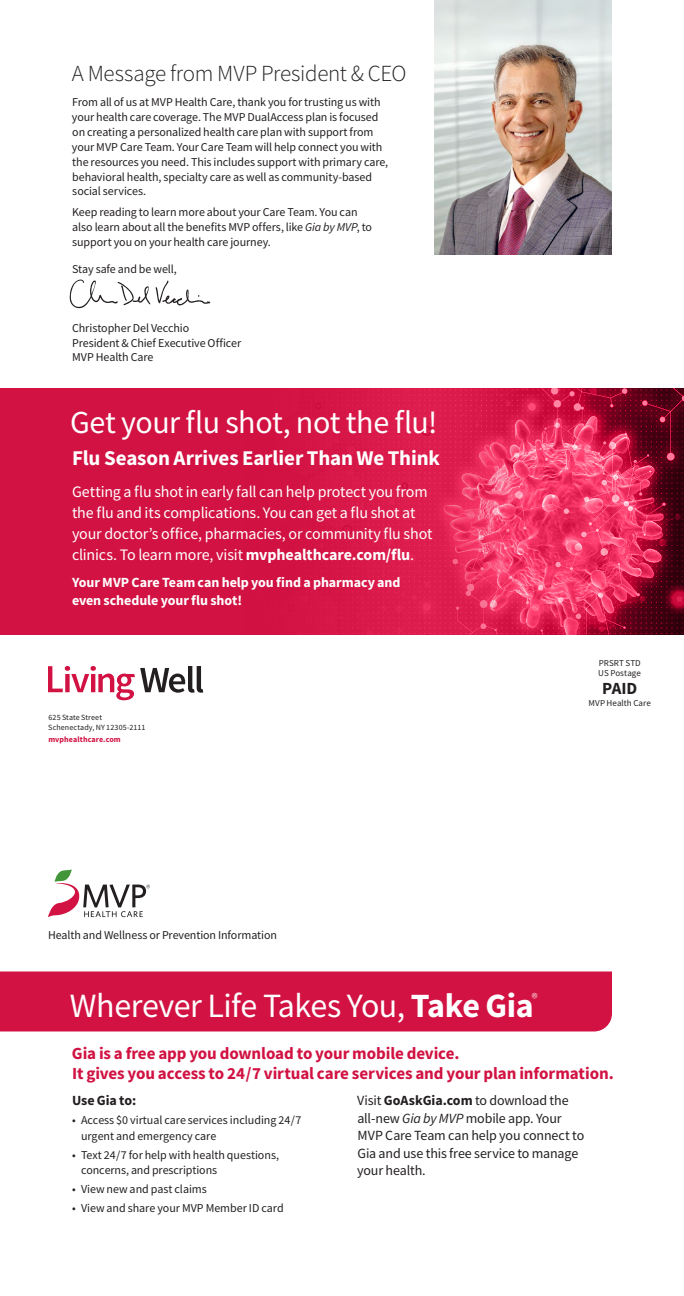
<style>
.page{position:relative;width:684px;height:1296px;background:#fff}
.page>*{position:absolute;margin:0;border:0;box-sizing:border-box;transform-origin:0 0}
.Article_Headline{font:34px "Source Sans Pro";letter-spacing:-.015em;color:#fff}
.Article_Headline-2{font:32px "Source Sans Pro";letter-spacing:-.015em;color:#fff}
.Body{font:300 23px "Source Sans Pro";letter-spacing:-.015em;color:#231f20}
.t1{font:700 21px "Source Sans Pro";letter-spacing:-.005em;color:#fff}
.Article_Subhead{font:700 17px/20.1px "Source Sans Pro";letter-spacing:-.005em;color:#d11242}
.t2{font:700 17px "Source Sans Pro";color:#231f20}
.Body-2{font:16px/21.1px "Source Sans Pro";letter-spacing:-.01em;color:#fff}
.Article_Headline-3{font:300 14.3px "Source Sans Pro";color:#fff}
.Body-3{font:14px/17.4px "Source Sans Pro";letter-spacing:-.01em;color:#231f20}
.Body-4{font:700 14px/18.5px "Source Sans Pro";letter-spacing:-.005em;color:#fff}
.Body-5{font:700 14px "Source Sans Pro";letter-spacing:-.01em;color:#231f20}
.Body-6{font:12px/14.9px "Source Sans Pro";letter-spacing:-.01em;color:#231f20}
.Bullet{font:12px/15.8px "Source Sans Pro";color:#231f20}
.t3{font:9px/10.1px "Source Sans Pro";letter-spacing:.005em;color:#231f20}
.t4{font:8px/9.9px "Source Sans Pro";letter-spacing:.015em;color:#231f20}
.t5{font:700 8px "Source Sans Pro";letter-spacing:.01em;color:#d11242}
.s1{font-style:italic}
.s2{font-weight:700}
</style>
<div class="page">
<svg style="left:48px;top:870px;width:102px;height:47px"></svg>
<svg style="left:48px;top:666px;width:155px;height:34px"></svg>
<img style="left:435px;top:0;width:177px;height:254px">
<svg style="left:69px;top:279px;width:81px;height:30px"></svg>
<svg style="left:156px;top:281px;width:54px;height:25px"></svg>
<div style="left:0;top:972px;width:612px;height:60px;background:#d11242"></div>
<svg style="left:0;top:388px;width:684px;height:247px;background:#d11c4a"></svg>
<p class="Body" style="left:72px;top:60px;width:336px">A Message from MVP President &amp; CEO</p>
<p class="Body-6" style="left:72px;top:95px;width:318px">From all of us at MVP Health Care, thank you for trusting us with your health care coverage. The MVP DualAccess plan is focused on creating a personalized health care plan with support from your MVP Care Team. Your Care Team will help connect you with the resources you need. This includes support with primary care, behavioral health, specialty care as well as community‑based social services.</p>
<p class="Body-6" style="left:72px;top:205px;width:301px">Keep reading to learn more about your Care Team. You can also learn about all the benefits MVP offers, like <span class="s1">Gia by MVP</span>, to support you on your health care journey.</p>
<p class="Body-6" style="left:72px;top:261px;width:106px">Stay safe and be well,</p>
<p class="Body-6" style="left:72px;top:320px;width:119px">Christopher Del Vecchio</p>
<p class="Body-6" style="left:72px;top:335px;width:171px">President &amp; Chief Executive Officer</p>
<p class="Body-6" style="left:72px;top:350px;width:83px">MVP Health Care</p>
<h1 class="Article_Headline-2" style="left:70px;top:402px;width:369px">Get your flu shot, not the flu!</h1>
<h2 class="t1" style="left:72px;top:443px;width:370px">Flu Season Arrives Earlier Than We Think</h2>
<p class="Body-2" style="left:72px;top:481px;width:362px">Getting a flu shot in early fall can help protect you from the flu and its complications. You can get a flu shot at your doctor’s office, pharmacies, or community flu shot clinics. To learn more, visit <span class="s2">mvphealthcare.com/flu</span>.</p>
<p class="Body-4" style="left:72px;top:572px;width:330px">Your MVP Care Team can help you find a pharmacy and even schedule your flu shot!</p>
<p class="t4" style="left:48px;top:713px;width:99px">625 State Street<br>Schenectady, NY 12305-2111</p>
<p class="t5" style="left:48px;top:734px;width:74px">mvphealthcare.com</p>
<p class="Body-6" style="left:48px;top:927px;width:230px">Health and Wellness or Prevention Information</p>
<p class="t3" style="left:598px;top:658px;width:44px">PRSRT STD<br>US Postage</p>
<h3 class="t2" style="left:602px;top:677px;width:37px">PAID</h3>
<p class="t3" style="left:589px;top:698px;width:64px">MVP Health Care</p>
<h1 class="Article_Headline" style="left:70px;top:984px;width:465px">Wherever Life Takes You, <span class="s2">Take Gia</span></h1>
<h1 class="Article_Headline-3" style="left:532px;top:990px;width:7px">®</h1>
<h2 class="Article_Subhead" style="left:72px;top:1043px;width:543px">Gia is a free app you download to your mobile device.<br>It gives you access to 24/7 virtual care services and your plan information.</h2>
<p class="Body-5" style="left:72px;top:1091px;width:66px">Use Gia to:</p>
<p class="Bullet" style="left:81px;top:1112px;width:222px;text-indent:-9px">• Access $0 virtual care services including 24/7 urgent and emergency care</p>
<p class="Bullet" style="left:81px;top:1147px;width:200px;text-indent:-9px">• Text 24/7 for help with health questions, concerns, and prescriptions</p>
<p class="Bullet" style="left:72px;top:1181px;width:136px">• View new and past claims</p>
<p class="Bullet" style="left:72px;top:1200px;width:213px">• View and share your MVP Member ID card</p>
<p class="Body-3" style="left:357px;top:1092px;width:229px">Visit <span class="s2">GoAskGia.com</span> to download the all‑new <span class="s1">Gia by MVP</span> mobile app. Your<br>MVP Care Team can help you connect to<br>Gia and use this free service to manage your health.</p>
</div>
